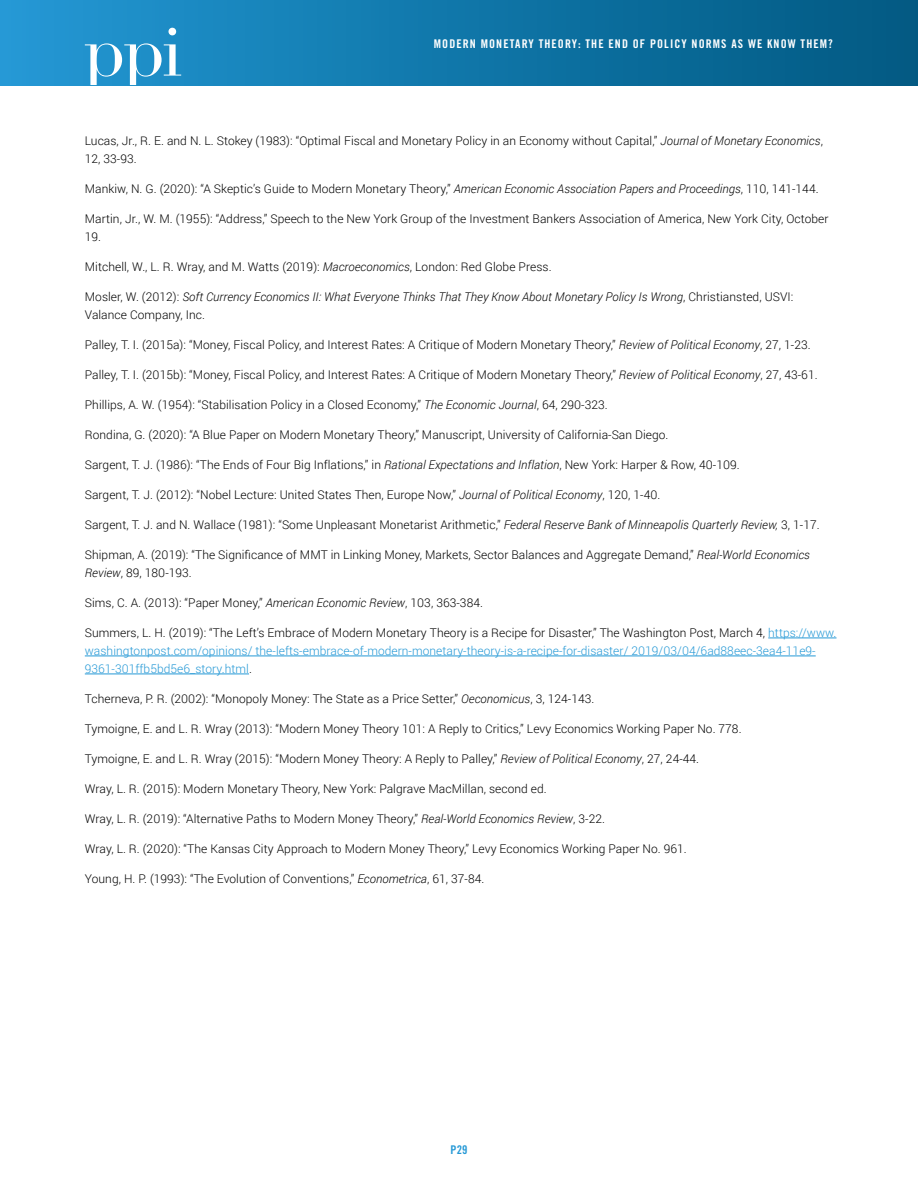
<style>
.page{position:relative;width:918px;height:1188px;background:#fff}
.page>*{position:absolute;margin:0;border:0;box-sizing:border-box;transform-origin:0 0}
.t1{font:300 12px/18px "Roboto";letter-spacing:.005em;color:#000}
.t2{font:300 12px/18px "Roboto";letter-spacing:.005em;color:#2699d6}
.t3{font:italic 300 12px/18px "Roboto";letter-spacing:.005em;color:#000}
.t4{font:12px "Trade Gothic LT Std Bd Cn 20";letter-spacing:.09em;color:#fff}
.t5{font:12px "Trade Gothic LT Std Bd Cn 20";color:#2699d6}
.s1{font-style:italic}
.s2{font-style:normal}
.s3{color:#000}
</style>
<div class="page">
<div style="left:0;top:0;width:918px;height:85px;background:linear-gradient(to right,#2398d4,#005881)"></div>
<svg style="left:168px;top:28px;width:8px;height:7px"></svg>
<svg style="left:85px;top:43px;width:96px;height:42px"></svg>
<hr style="left:768px;top:638px;width:69px;height:1px;background:#2699d6">
<hr style="left:85px;top:656px;width:731px;height:1px;background:#2699d6">
<hr style="left:85px;top:674px;width:164px;height:1px;background:#2699d6">
<p class="t4" style="left:434px;top:36px;width:401px">MODERN MONETARY THEORY: THE END OF POLICY NORMS AS WE KNOW THEM?</p>
<p class="t1" style="left:85px;top:131px;width:740px">Lucas, Jr., R. E. and N. L. Stokey (1983): “Optimal Fiscal and Monetary Policy in an Economy without Capital,” <span class="s1">Journal of Monetary Economics</span>,<br>12, 33-93.</p>
<p class="t1" style="left:85px;top:179px;width:735px">Mankiw, N. G. (2020): “A Skeptic’s Guide to Modern Monetary Theory,” <span class="s1">American Economic Association Papers and Proceedings</span>, 110, 141-144.</p>
<p class="t1" style="left:85px;top:209px;width:745px">Martin, Jr., W. M. (1955): “Address,” Speech to the New York Group of the Investment Bankers Association of America, New York City, October<br>19.</p>
<p class="t1" style="left:85px;top:257px;width:468px">Mitchell, W., L. R. Wray, and M. Watts (2019): <span class="s1">Macroeconomics</span>, London: Red Globe Press.</p>
<p class="t3" style="left:85px;top:287px;width:710px"><span class="s2">Mosler, W. (2012):</span> Soft Currency Economics II: What Everyone Thinks That They Know About Monetary Policy Is Wrong<span class="s2">, Christiansted, USVI:<br>Valance Company, Inc.</span></p>
<p class="t1" style="left:85px;top:335px;width:727px">Palley, T. I. (2015a): “Money, Fiscal Policy, and Interest Rates: A Critique of Modern Monetary Theory,” <span class="s1">Review of Political Economy</span>, 27, 1-23.</p>
<p class="t1" style="left:85px;top:365px;width:734px">Palley, T. I. (2015b): “Money, Fiscal Policy, and Interest Rates: A Critique of Modern Monetary Theory,” <span class="s1">Review of Political Economy</span>, 27, 43-61.</p>
<p class="t1" style="left:85px;top:395px;width:524px">Phillips, A. W. (1954): “Stabilisation Policy in a Closed Economy,” <span class="s1">The Economic Journal</span>, 64, 290-323.</p>
<p class="t1" style="left:85px;top:425px;width:585px">Rondina, G. (2020): “A Blue Paper on Modern Monetary Theory,” Manuscript, University of California-San Diego.</p>
<p class="t1" style="left:85px;top:455px;width:656px">Sargent, T. J. (1986): “The Ends of Four Big Inflations,” in <span class="s1">Rational Expectations and Inflation</span>, New York: Harper &amp; Row, 40-109.</p>
<p class="t1" style="left:85px;top:485px;width:577px">Sargent, T. J. (2012): “Nobel Lecture: United States Then, Europe Now,” <span class="s1">Journal of Political Economy</span>, 120, 1-40.</p>
<p class="t1" style="left:85px;top:515px;width:736px">Sargent, T. J. and N. Wallace (1981): “Some Unpleasant Monetarist Arithmetic,” <span class="s1">Federal Reserve Bank of Minneapolis Quarterly Review,</span> 3, 1-17.</p>
<p class="t1" style="left:85px;top:545px;width:727px">Shipman, A. (2019): “The Significance of MMT in Linking Money, Markets, Sector Balances and Aggregate Demand,” <span class="s1">Real-World Economics<br>Review</span>, 89, 180-193.</p>
<p class="t1" style="left:85px;top:593px;width:400px">Sims, C. A. (2013): “Paper Money,” <span class="s1">American Economic Review</span>, 103, 363-384.</p>
<p class="t2" style="left:85px;top:623px;width:753px"><span class="s3">Summers, L. H. (2019): “The Left’s Embrace of Modern Monetary Theory is a Recipe for Disaster,” The Washington Post, March 4,</span> https://www. washingtonpost.com/opinions/ the-lefts-embrace-of-modern-monetary-theory-is-a-recipe-for-disaster/ 2019/03/04/6ad88eec-3ea4-11e9-<br>9361-301ffb5bd5e6_story.html<span class="s3">.</span></p>
<p class="t1" style="left:85px;top:689px;width:511px">Tcherneva, P. R. (2002): “Monopoly Money: The State as a Price Setter,” <span class="s1">Oeconomicus</span>, 3, 124-143.</p>
<p class="t1" style="left:85px;top:719px;width:658px">Tymoigne, E. and L. R. Wray (2013): “Modern Money Theory 101: A Reply to Critics,” Levy Economics Working Paper No. 778.</p>
<p class="t1" style="left:85px;top:749px;width:616px">Tymoigne, E. and L. R. Wray (2015): “Modern Money Theory: A Reply to Palley,” <span class="s1">Review of Political Economy</span>, 27, 24-44.</p>
<p class="t1" style="left:85px;top:779px;width:464px">Wray, L. R. (2015): Modern Monetary Theory, New York: Palgrave MacMillan, second ed.</p>
<p class="t1" style="left:85px;top:809px;width:522px">Wray, L. R. (2019): “Alternative Paths to Modern Money Theory,” <span class="s1">Real-World Economics Review</span>, 3-22.</p>
<p class="t1" style="left:85px;top:839px;width:604px">Wray, L. R. (2020): “The Kansas City Approach to Modern Money Theory,” Levy Economics Working Paper No. 961.</p>
<p class="t1" style="left:85px;top:869px;width:401px">Young, H. P. (1993): “The Evolution of Conventions,” <span class="s1">Econometrica</span>, 61, 37-84.</p>
<p class="t5" style="left:451px;top:1142px;width:18px">P29</p>
</div>
